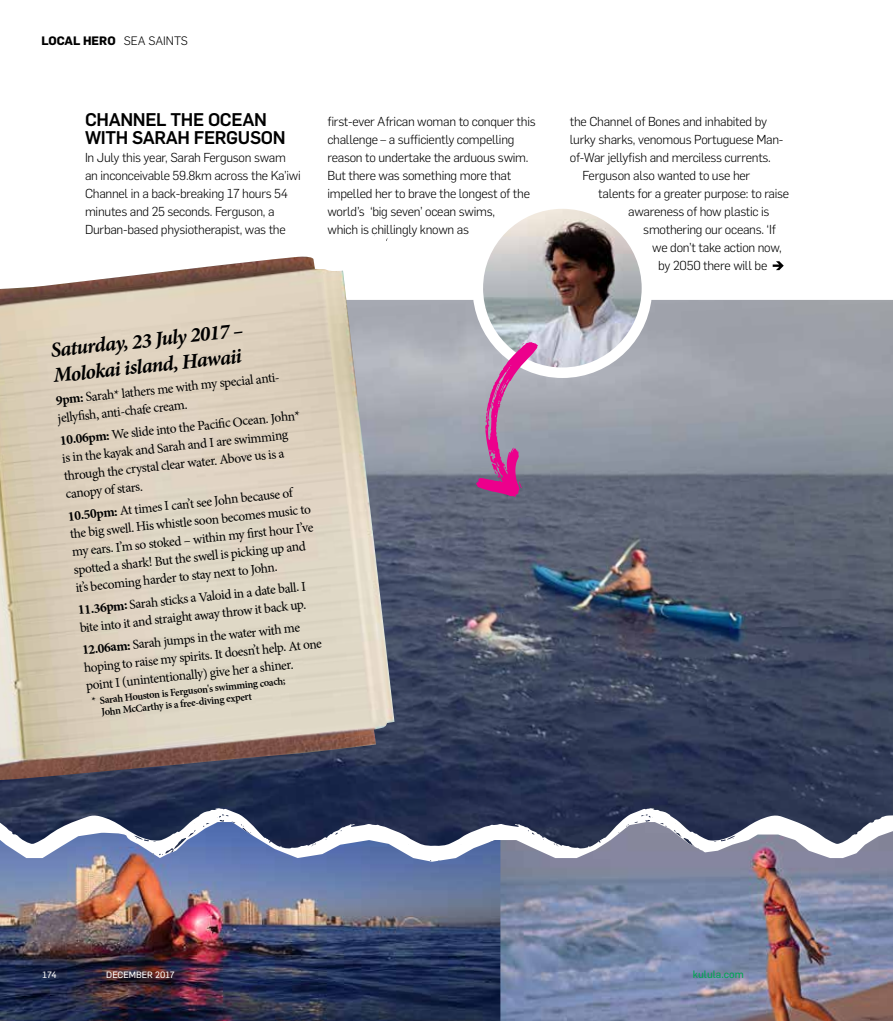
<style>
.page{position:relative;width:893px;height:1021px;background:#fff}
.page>*{position:absolute;margin:0;border:0;box-sizing:border-box;transform-origin:0 0}
.t1{font:italic 700 21px/25.5px "Minion Pro";color:#000}
.t2{font:500 18px/18px "Flama";letter-spacing:-.02em;color:#000}
.t3{font:13.5px/18px "Minion Pro";color:#000}
.t4{font:300 12.75px/18px "Flama";letter-spacing:-.02em;color:#000}
.t5{font:700 12px "Flama";color:#000}
.t6{font:600 10.5px/12px "Minion Pro";color:#000}
.t7{font:10.5px "Flama Basic";color:#00a651}
.t8{font:9px "Flama Basic";color:#fff}
.s1{font-weight:300}
.s2{font-weight:700}
</style>
<div class="page">
<img style="left:0;top:300px;width:892px;height:508px">
<svg style="left:773px;top:261px;width:11px;height:9px"></svg>
<img style="left:478px;top:209px;width:166px;height:164px">
<div style="left:473px;top:198px;width:179px;height:180px;border:10px solid #fff;border-radius:50%"></div>
<svg style="left:0;top:808px;width:892px;height:14px;fill:#252f4e"></svg>
<img style="left:500px;top:822px;width:392px;height:198px">
<img style="left:0;top:822px;width:500px;height:198px">
<svg style="left:476px;top:342px;width:62px;height:155px"></svg>
<img style="left:0;top:256px;width:394px;height:524px">
<p class="t5" style="left:41px;top:31px;width:148px">LOCAL HERO <span class="s1">SEA SAINTS</span></p>
<h2 class="t2" style="left:85px;top:109px;width:202px">CHANNEL THE OCEAN<br>WITH SARAH FERGUSON</h2>
<p class="t4" style="left:85px;top:148px;width:217px">In July this year, Sarah Ferguson swam an inconceivable 59.8km across the Ka’iwi Channel in a back-breaking 17 hours 54 minutes and 25 seconds. Ferguson, a Durban-based physiotherapist, was the</p>
<p class="t4" style="left:327px;top:112px;width:210px">first-ever African woman to conquer this challenge – a sufficiently compelling reason to undertake the arduous swim.<br>But there was something more that impelled her to brave the longest of the world’s ‘big seven’ ocean swims,<br>which is chillingly known as</p>
<p class="t4" style="left:570px;top:112px;width:199px">the Channel of Bones and inhabited by</p>
<p class="t4" style="left:570px;top:130px;width:215px">lurky sharks, venomous Portuguese Man-</p>
<p class="t4" style="left:570px;top:148px;width:203px">of-War jellyfish and merciless currents.</p>
<p class="t4" style="left:583px;top:166px;width:169px">Ferguson also wanted to use her</p>
<p class="t4" style="left:598px;top:184px;width:192px">talents for a greater purpose: to raise</p>
<p class="t4" style="left:628px;top:202px;width:143px">awareness of how plastic is</p>
<p class="t4" style="left:643px;top:220px;width:134px">smothering our oceans. ‘If</p>
<p class="t4" style="left:652px;top:238px;width:131px">we don’t take action now,</p>
<p class="t4" style="left:658px;top:256px;width:111px">by 2050 there will be</p>
<h1 class="t1" style="left:49px;top:337px;width:195px;rotate:-6deg">Saturday, 23 July 2017 –<br>Molokai island, Hawaii</h1>
<p class="t3" style="left:55px;top:391px;width:228px;rotate:-6deg"><span class="s2">9pm:</span> Sarah* lathers me with my special anti&shy;jellyfish, anti-chafe cream.</p>
<p class="t3" style="left:59px;top:431px;width:243px;rotate:-6deg"><span class="s2">10.06pm:</span> We slide into the Pacific Ocean. John* is in the kayak and Sarah and I are swimming through the crystal clear water. Above us is a canopy of stars.</p>
<p class="t3" style="left:67px;top:507px;width:244px;rotate:-6deg"><span class="s2">10.50pm:</span> At times I can’t see John because of the big swell. His whistle soon becomes music to my ears. I’m so stoked – within my first hour I’ve spotted a shark! But the swell is picking up and it’s becoming harder to stay next to John.</p>
<p class="t3" style="left:77px;top:601px;width:231px;rotate:-6deg"><span class="s2">11.36pm:</span> Sarah sticks a Valoid in a date ball. I bite into it and straight away throw it back up.</p>
<p class="t3" style="left:81px;top:641px;width:241px;rotate:-6deg"><span class="s2">12.06am:</span> Sarah jumps in the water with me hoping to raise my spirits. It doesn’t help. At one point I (unintentionally) give her a shiner.</p>
<p class="t6" style="left:100px;top:694px;width:188px;text-indent:-9px;rotate:-6deg">* Sarah Houston is Ferguson's swimming coach;<br>John McCarthy is a free-diving expert</p>
<p class="t8" style="left:43px;top:968px;width:16px">174</p>
<p class="t8" style="left:106px;top:968px;width:70px">DECEMBER 2017</p>
<p class="t7" style="left:693px;top:967px;width:53px">kulula.com</p>
</div>
